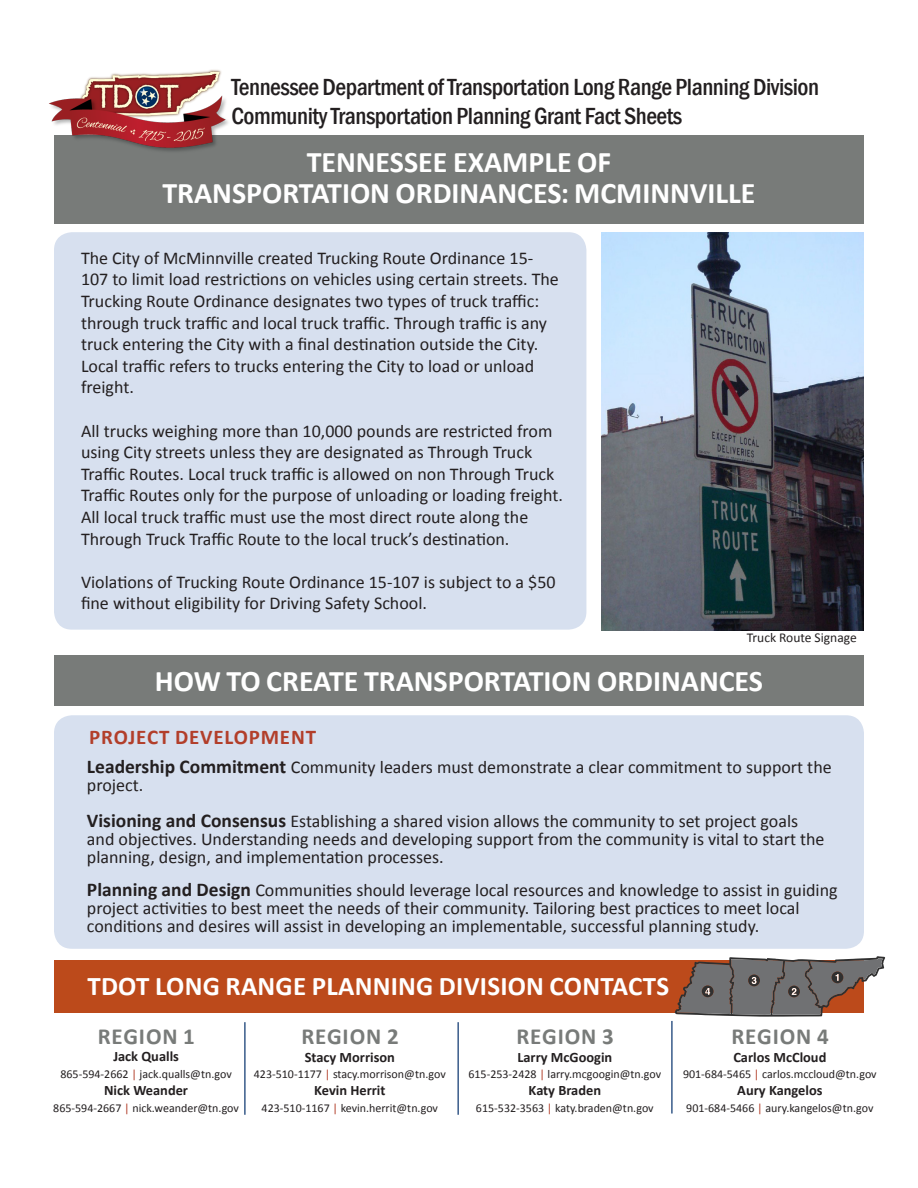
<style>
.page{position:relative;width:918px;height:1188px;background:#fff}
.page>*{position:absolute;margin:0;border:0;box-sizing:border-box;transform-origin:0 0}
.t1{font:700 30px "Calibri";color:#fff}
.t2{font:700 27px "Calibri";letter-spacing:.01em;color:#fff}
.t3{font:500 condensed 24px "Franklin Gothic";letter-spacing:-.02em;color:#231f20}
.t4{font:700 23.1px "Calibri";letter-spacing:.04em;color:#787b79}
.t5{font:700 21px "Calibri";letter-spacing:.04em;color:#b23e2a}
.t6{font:18px/21.6px "Calibri";color:#231f20}
.t7{font:700 14.4px "Calibri";color:#231f20}
.t8{font:13.5px "Calibri";color:#231f20}
.t9{font:12px "Calibri";color:#231f20}
.s1{font-weight:700;font-size:19.5px}
.s2{color:#b23e2a}
</style>
<div class="page">
<div style="left:54px;top:232px;width:532px;height:398px;background:#d7e0ef;border-radius:18px"></div>
<div style="left:54px;top:135px;width:810px;height:89px;background:#787b79"></div>
<div style="left:54px;top:655px;width:810px;height:51px;background:#787b79"></div>
<div style="left:54px;top:960px;width:810px;height:53px;background:#bc4a1b"></div>
<svg style="left:675px;top:956px;width:210px;height:61px"></svg>
<img style="left:602px;top:233px;width:262px;height:397px">
<img style="left:49px;top:69px;width:179px;height:82px">
<div style="left:54px;top:715px;width:810px;height:234px;background:#d7e0ef;border-radius:18px"></div>
<hr style="left:671px;top:1021px;width:2px;height:93px;background:#305485">
<hr style="left:244px;top:1022px;width:2px;height:93px;background:#305485">
<hr style="left:457px;top:1022px;width:2px;height:93px;background:#305485">
<p class="t3" style="left:231px;top:71px;width:589px">Tennessee Department of Transportation Long Range Planning Division</p>
<p class="t3" style="left:231px;top:100px;width:453px">Community Transportation Planning Grant Fact Sheets</p>
<p class="t1" style="left:307px;top:143px;width:306px">TENNESSEE EXAMPLE OF</p>
<p class="t1" style="left:163px;top:174px;width:595px">TRANSPORTATION ORDINANCES: MCMINNVILLE</p>
<p class="t6" style="left:81px;top:247px;width:479px">The City of McMinnville created Trucking Route Ordinance 15- 107 to limit load restrictions on vehicles using certain streets. The Trucking Route Ordinance designates two types of truck traffic: through truck traffic and local truck traffic. Through traffic is any truck entering the City with a final destination outside the City.<br>Local traffic refers to trucks entering the City to load or unload freight.</p>
<p class="t6" style="left:81px;top:420px;width:483px">All trucks weighing more than 10,000 pounds are restricted from using City streets unless they are designated as Through Truck Traffic Routes. Local truck traffic is allowed on non Through Truck Traffic Routes only for the purpose of unloading or loading freight.<br>All local truck traffic must use the most direct route along the Through Truck Traffic Route to the local truck’s destination.</p>
<p class="t6" style="left:81px;top:571px;width:476px">Violations of Trucking Route Ordinance 15-107 is subject to a $50 fine without eligibility for Driving Safety School.</p>
<p class="t8" style="left:747px;top:629px;width:112px">Truck Route Signage</p>
<p class="t1" style="left:155px;top:662px;width:610px">HOW TO CREATE TRANSPORTATION ORDINANCES</p>
<p class="t5" style="left:89px;top:724px;width:228px">PROJECT DEVELOPMENT</p>
<p class="t6" style="left:87px;top:758px;width:746px;line-height:18px"><span class="s1">Leadership Commitment</span> Community leaders must demonstrate a clear commitment to support the project.</p>
<p class="t6" style="left:87px;top:812px;width:739px;line-height:18px"><span class="s1">Visioning and Consensus</span> Establishing a shared vision allows the community to set project goals and objectives. Understanding needs and developing support from the community is vital to start the planning, design, and implementation processes.</p>
<p class="t6" style="left:87px;top:881px;width:752px;line-height:18px"><span class="s1">Planning and Design</span> Communities should leverage local resources and knowledge to assist in guiding project activities to best meet the needs of their community. Tailoring best practices to meet local conditions and desires will assist in developing an implementable, successful planning study.</p>
<p class="t2" style="left:87px;top:969px;width:583px">TDOT LONG RANGE PLANNING DIVISION CONTACTS</p>
<p class="t4" style="left:98px;top:1022px;width:99px">REGION 1</p>
<p class="t7" style="left:113px;top:1047px;width:67px">Jack Qualls</p>
<p class="t9" style="left:60px;top:1066px;width:173px">865-594-2662 <span class="s2">|</span> jack.qualls@tn.gov</p>
<p class="t7" style="left:104px;top:1081px;width:85px">Nick Weander</p>
<p class="t9" style="left:53px;top:1100px;width:187px">865-594-2667 <span class="s2">|</span> nick.weander@tn.gov</p>
<p class="t4" style="left:301px;top:1022px;width:99px">REGION 2</p>
<p class="t7" style="left:305px;top:1048px;width:92px">Stacy Morrison</p>
<p class="t9" style="left:254px;top:1067px;width:193px">423-510-1177 <span class="s2">|</span> stacy.morrison@tn.gov</p>
<p class="t7" style="left:314px;top:1082px;width:73px">Kevin Herrit</p>
<p class="t9" style="left:262px;top:1100px;width:178px">423-510-1167 <span class="s2">|</span> kevin.herrit@tn.gov</p>
<p class="t4" style="left:516px;top:1022px;width:99px">REGION 3</p>
<p class="t7" style="left:517px;top:1048px;width:96px">Larry McGoogin</p>
<p class="t9" style="left:468px;top:1067px;width:194px">615-253-2428 <span class="s2">|</span> larry.mcgoogin@tn.gov</p>
<p class="t7" style="left:529px;top:1082px;width:74px">Katy Braden</p>
<p class="t9" style="left:476px;top:1100px;width:179px">615-532-3563 <span class="s2">|</span> katy.braden@tn.gov</p>
<p class="t4" style="left:731px;top:1022px;width:99px">REGION 4</p>
<p class="t7" style="left:733px;top:1048px;width:95px">Carlos McCloud</p>
<p class="t9" style="left:683px;top:1067px;width:195px">901-684-5465 <span class="s2">|</span> carlos.mccloud@tn.gov</p>
<p class="t7" style="left:737px;top:1082px;width:87px">Aury Kangelos</p>
<p class="t9" style="left:686px;top:1100px;width:189px">901-684-5466 <span class="s2">|</span> aury.kangelos@tn.gov</p>
</div>
